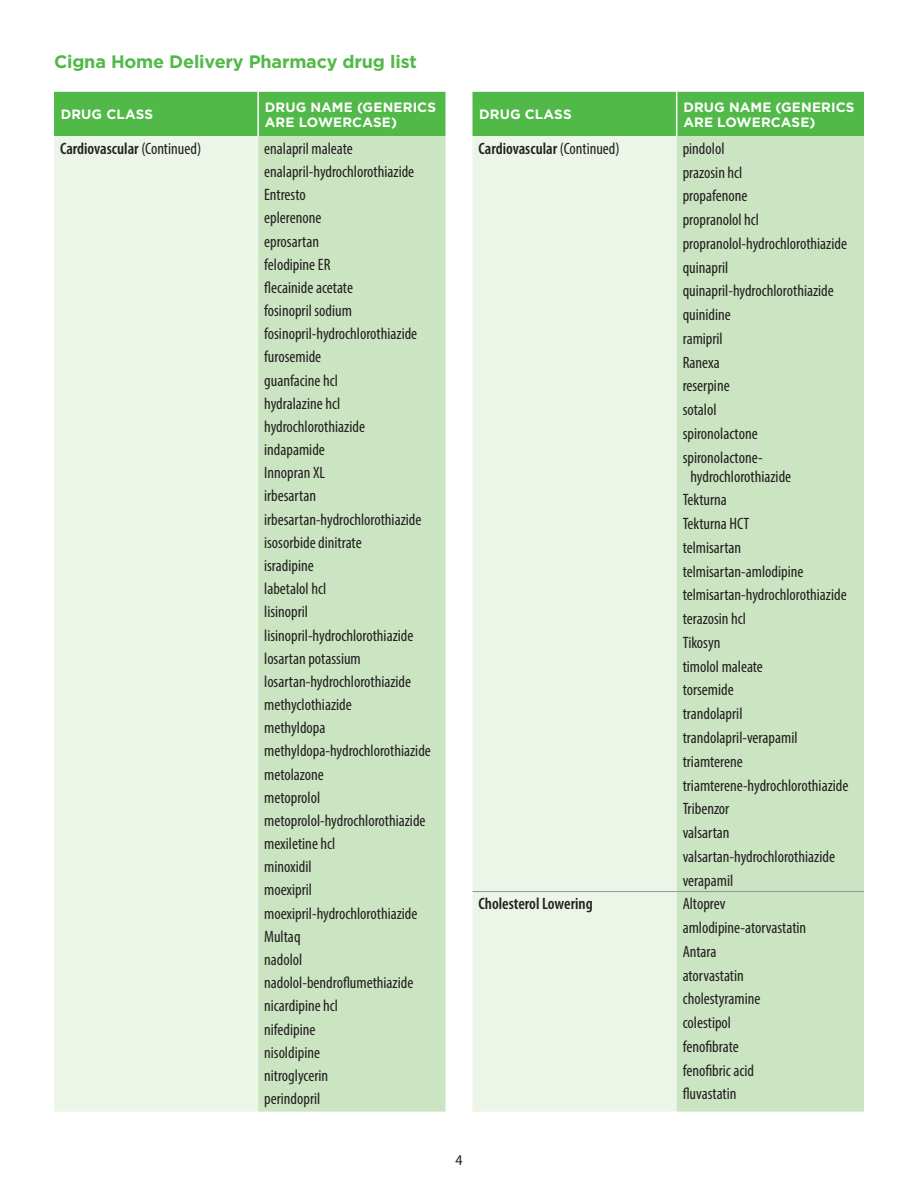
<style>
.page{position:relative;width:918px;height:1188px;background:#fff}
.page>*{position:absolute;margin:0;border:0;box-sizing:border-box;transform-origin:0 0}
.Subhead_body_bold_12{font:700 18px "Gotham";letter-spacing:-.01em;color:#51b948}
.t1{font:condensed 16.5px/19.5px "Myriad Pro";color:#231f20}
.t2{font:600 condensed 16.5px "Myriad Pro";color:#231f20}
.t3{font:semi-condensed 15px "Myriad Pro";color:#231f20}
.t4{font:700 13.5px/15px "Gotham";letter-spacing:.01em;color:#fff}
.s1{font-weight:400}
</style>
<div class="page">
<div style="left:54px;top:92px;width:392px;height:44px;background:#51b948"></div>
<div style="left:54px;top:136px;width:204px;height:976px;background:#ebf5e8"></div>
<div style="left:258px;top:136px;width:188px;height:976px;background:#cbe4c1"></div>
<hr style="left:257px;top:92px;width:2px;height:44px;background:#fff">
<div style="left:472px;top:92px;width:392px;height:44px;background:#51b948"></div>
<div style="left:472px;top:136px;width:205px;height:976px;background:#ebf5e8"></div>
<div style="left:677px;top:136px;width:187px;height:976px;background:#cbe4c1"></div>
<hr style="left:472px;top:891px;width:205px;height:1px;background:#939598">
<hr style="left:677px;top:891px;width:187px;height:1px;background:#939598">
<hr style="left:676px;top:92px;width:1px;height:44px;background:#fff">
<p class="Subhead_body_bold_12" style="left:54px;top:50px;width:364px">Cigna Home Delivery Pharmacy drug list</p>
<p class="t4" style="left:61px;top:107px;width:94px">DRUG CLASS</p>
<p class="t4" style="left:265px;top:99px;width:173px">DRUG NAME (GENERICS<br>ARE LOWERCASE)</p>
<p class="t2" style="left:60px;top:139px;width:143px">Cardiovascular <span class="s1">(Continued)</span></p>
<p class="t1" style="left:264px;top:138px;width:90px">enalapril maleate</p>
<p class="t1" style="left:264px;top:162px;width:152px">enalapril-hydrochlorothiazide</p>
<p class="t1" style="left:264px;top:185px;width:43px">Entresto</p>
<p class="t1" style="left:264px;top:208px;width:59px">eplerenone</p>
<p class="t1" style="left:264px;top:231px;width:56px">eprosartan</p>
<p class="t1" style="left:264px;top:254px;width:68px">felodipine ER</p>
<p class="t1" style="left:264px;top:278px;width:90px">flecainide acetate</p>
<p class="t1" style="left:264px;top:301px;width:89px">fosinopril sodium</p>
<p class="t1" style="left:264px;top:324px;width:155px">fosinopril-hydrochlorothiazide</p>
<p class="t1" style="left:264px;top:347px;width:59px">furosemide</p>
<p class="t1" style="left:264px;top:370px;width:75px">guanfacine hcl</p>
<p class="t1" style="left:264px;top:393px;width:78px">hydralazine hcl</p>
<p class="t1" style="left:264px;top:417px;width:102px">hydrochlorothiazide</p>
<p class="t1" style="left:264px;top:440px;width:62px">indapamide</p>
<p class="t1" style="left:264px;top:463px;width:62px">Innopran XL</p>
<p class="t1" style="left:264px;top:486px;width:53px">irbesartan</p>
<p class="t1" style="left:264px;top:509px;width:159px">irbesartan-hydrochlorothiazide</p>
<p class="t1" style="left:264px;top:532px;width:99px">isosorbide dinitrate</p>
<p class="t1" style="left:264px;top:556px;width:51px">isradipine</p>
<p class="t1" style="left:264px;top:579px;width:63px">labetalol hcl</p>
<p class="t1" style="left:264px;top:602px;width:45px">lisinopril</p>
<p class="t1" style="left:264px;top:625px;width:151px">lisinopril-hydrochlorothiazide</p>
<p class="t1" style="left:264px;top:648px;width:98px">losartan potassium</p>
<p class="t1" style="left:264px;top:671px;width:149px">losartan-hydrochlorothiazide</p>
<p class="t1" style="left:264px;top:695px;width:89px">methyclothiazide</p>
<p class="t1" style="left:264px;top:718px;width:63px">methyldopa</p>
<p class="t1" style="left:264px;top:741px;width:168px">methyldopa-hydrochlorothiazide</p>
<p class="t1" style="left:264px;top:764px;width:61px">metolazone</p>
<p class="t1" style="left:264px;top:787px;width:58px">metoprolol</p>
<p class="t1" style="left:264px;top:811px;width:163px">metoprolol-hydrochlorothiazide</p>
<p class="t1" style="left:264px;top:834px;width:73px">mexiletine hcl</p>
<p class="t1" style="left:264px;top:857px;width:49px">minoxidil</p>
<p class="t1" style="left:264px;top:880px;width:49px">moexipril</p>
<p class="t1" style="left:264px;top:903px;width:155px">moexipril-hydrochlorothiazide</p>
<p class="t1" style="left:264px;top:926px;width:38px">Multaq</p>
<p class="t1" style="left:264px;top:950px;width:40px">nadolol</p>
<p class="t1" style="left:264px;top:973px;width:151px">nadolol-bendroflumethiazide</p>
<p class="t1" style="left:264px;top:996px;width:75px">nicardipine hcl</p>
<p class="t1" style="left:264px;top:1019px;width:53px">nifedipine</p>
<p class="t1" style="left:264px;top:1042px;width:57px">nisoldipine</p>
<p class="t1" style="left:264px;top:1065px;width:66px">nitroglycerin</p>
<p class="t1" style="left:264px;top:1089px;width:58px">perindopril</p>
<p class="t4" style="left:479px;top:107px;width:94px">DRUG CLASS</p>
<p class="t4" style="left:683px;top:99px;width:173px">DRUG NAME (GENERICS<br>ARE LOWERCASE)</p>
<p class="t2" style="left:478px;top:139px;width:143px">Cardiovascular <span class="s1">(Continued)</span></p>
<p class="t1" style="left:683px;top:138px;width:43px">pindolol</p>
<p class="t1" style="left:683px;top:162px;width:61px">prazosin hcl</p>
<p class="t1" style="left:683px;top:186px;width:66px">propafenone</p>
<p class="t1" style="left:683px;top:210px;width:78px">propranolol hcl</p>
<p class="t1" style="left:683px;top:233px;width:166px">propranolol-hydrochlorothiazide</p>
<p class="t1" style="left:683px;top:257px;width:47px">quinapril</p>
<p class="t1" style="left:683px;top:281px;width:153px">quinapril-hydrochlorothiazide</p>
<p class="t1" style="left:683px;top:305px;width:50px">quinidine</p>
<p class="t1" style="left:683px;top:329px;width:42px">ramipril</p>
<p class="t1" style="left:683px;top:352px;width:39px">Ranexa</p>
<p class="t1" style="left:683px;top:376px;width:48px">reserpine</p>
<p class="t1" style="left:683px;top:400px;width:35px">sotalol</p>
<p class="t1" style="left:683px;top:424px;width:77px">spironolactone</p>
<p class="t1" style="left:690px;top:447px;width:102px;text-indent:-8px">spironolactone&shy;hydrochlorothiazide</p>
<p class="t1" style="left:683px;top:490px;width:46px">Tekturna</p>
<p class="t1" style="left:683px;top:514px;width:68px">Tekturna HCT</p>
<p class="t1" style="left:683px;top:538px;width:60px">telmisartan</p>
<p class="t1" style="left:683px;top:561px;width:122px">telmisartan-amlodipine</p>
<p class="t1" style="left:683px;top:585px;width:166px">telmisartan-hydrochlorothiazide</p>
<p class="t1" style="left:683px;top:609px;width:65px">terazosin hcl</p>
<p class="t1" style="left:683px;top:633px;width:39px">Tikosyn</p>
<p class="t1" style="left:683px;top:656px;width:82px">timolol maleate</p>
<p class="t1" style="left:683px;top:680px;width:53px">torsemide</p>
<p class="t1" style="left:683px;top:704px;width:61px">trandolapril</p>
<p class="t1" style="left:683px;top:728px;width:116px">trandolapril-verapamil</p>
<p class="t1" style="left:683px;top:751px;width:62px">triamterene</p>
<p class="t1" style="left:683px;top:775px;width:167px">triamterene-hydrochlorothiazide</p>
<p class="t1" style="left:683px;top:799px;width:48px">Tribenzor</p>
<p class="t1" style="left:683px;top:823px;width:48px">valsartan</p>
<p class="t1" style="left:683px;top:846px;width:154px">valsartan-hydrochlorothiazide</p>
<p class="t1" style="left:683px;top:870px;width:52px">verapamil</p>
<p class="t2" style="left:478px;top:895px;width:116px">Cholesterol Lowering</p>
<p class="t1" style="left:683px;top:894px;width:44px">Altoprev</p>
<p class="t1" style="left:683px;top:918px;width:125px">amlodipine-atorvastatin</p>
<p class="t1" style="left:683px;top:941px;width:35px">Antara</p>
<p class="t1" style="left:683px;top:965px;width:63px">atorvastatin</p>
<p class="t1" style="left:683px;top:989px;width:79px">cholestyramine</p>
<p class="t1" style="left:683px;top:1013px;width:50px">colestipol</p>
<p class="t1" style="left:683px;top:1036px;width:58px">fenofibrate</p>
<p class="t1" style="left:683px;top:1060px;width:73px">fenofibric acid</p>
<p class="t1" style="left:683px;top:1084px;width:55px">fluvastatin</p>
<p class="t3" style="left:455px;top:1152px;width:9px">4</p>
</div>
